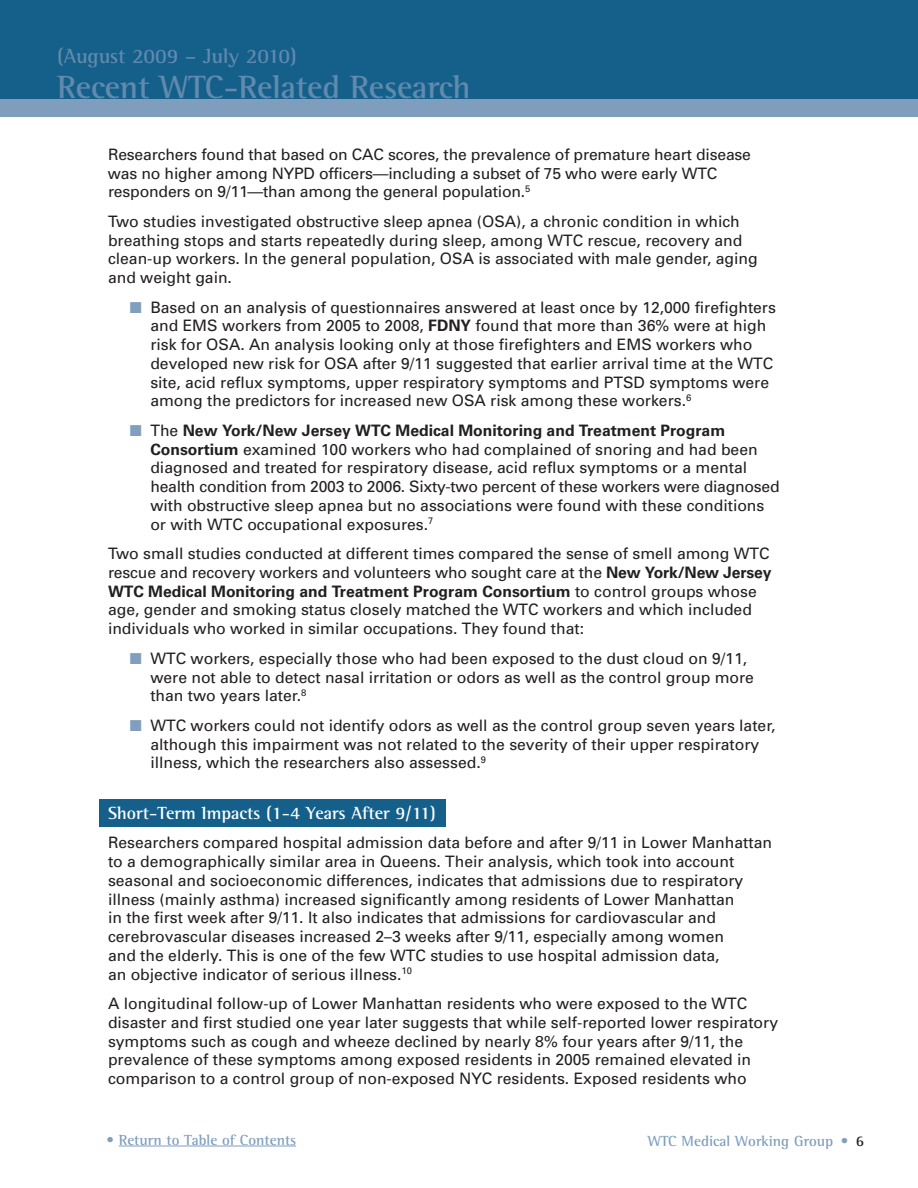
<style>
.page{position:relative;width:918px;height:1188px;background:#fff}
.page>*{position:absolute;margin:0;border:0;box-sizing:border-box;transform-origin:0 0}
.t1{font:700 33px "Rotis Semi Serif";letter-spacing:-.005em;color:#618aae}
.t2{font:700 21px "Rotis Semi Serif";letter-spacing:-.005em;color:#618aae}
.t3{font:700 18px "Rotis Semi Serif";color:#fff}
.t4{font:15.75px/18.8px "Univers";color:#231f20}
.t5{font:700 15px "Rotis Semi Serif";color:#809fbe}
.s1{color:#809fbe}
.s2{font-weight:700}
.s3{color:#231f20}
</style>
<div class="page">
<div style="left:99px;top:799px;width:347px;height:27px;background:#14608b"></div>
<div style="left:0;top:0;width:918px;height:100px;background:#14608b"></div>
<div style="left:0;top:99px;width:918px;height:18px;background:#7f9ebe"></div>
<hr style="left:119px;top:1146px;width:177px;height:1px;background:#809fbe">
<h2 class="t2" style="left:57px;top:49px;width:241px">(August 2009 – July 2010)</h2>
<h1 class="t1" style="left:57px;top:76px;width:415px">Recent WTC-Related Research</h1>
<p class="t4" style="left:108px;top:146px;width:645px">Researchers found that based on CAC scores, the prevalence of premature heart disease was no higher among NYPD officers—including a subset of 75 who were early WTC responders on 9/11—than among the general population.<sup>5</sup></p>
<p class="t4" style="left:108px;top:213px;width:651px">Two studies investigated obstructive sleep apnea (OSA), a chronic condition in which breathing stops and starts repeatedly during sleep, among WTC rescue, recovery and clean-up workers. In the general population, OSA is associated with male gender, aging and weight gain.</p>
<p class="t4" style="left:150px;top:299px;width:627px;text-indent:-21px"><span class="s1">■</span> Based on an analysis of questionnaires answered at least once by 12,000 firefighters and EMS workers from 2005 to 2008, <span class="s2">FDNY</span> found that more than 36% were at high risk for OSA. An analysis looking only at those firefighters and EMS workers who developed new risk for OSA after 9/11 suggested that earlier arrival time at the WTC site, acid reflux symptoms, upper respiratory symptoms and PTSD symptoms were among the predictors for increased new OSA risk among these workers.<sup>6</sup></p>
<p class="t4" style="left:150px;top:422px;width:631px;text-indent:-21px"><span class="s1">■</span> The <span class="s2">New York/New Jersey WTC Medical Monitoring and Treatment Program Consortium</span> examined 100 workers who had complained of snoring and had been diagnosed and treated for respiratory disease, acid reflux symptoms or a mental health condition from 2003 to 2006. Sixty-two percent of these workers were diagnosed with obstructive sleep apnea but no associations were found with these conditions or with WTC occupational exposures.<sup>7</sup></p>
<p class="t4" style="left:108px;top:546px;width:665px">Two small studies conducted at different times compared the sense of smell among WTC rescue and recovery workers and volunteers who sought care at the <span class="s2">New York/New Jersey WTC Medical Monitoring and Treatment Program Consortium</span> to control groups whose age, gender and smoking status closely matched the WTC workers and which included individuals who worked in similar occupations. They found that:</p>
<p class="t4" style="left:150px;top:650px;width:605px;text-indent:-21px"><span class="s1">■</span> WTC workers, especially those who had been exposed to the dust cloud on 9/11, were not able to detect nasal irritation or odors as well as the control group more than two years later.<sup>8</sup></p>
<p class="t4" style="left:150px;top:717px;width:627px;text-indent:-21px"><span class="s1">■</span> WTC workers could not identify odors as well as the control group seven years later, although this impairment was not related to the severity of their upper respiratory illness, which the researchers also assessed.<sup>9</sup></p>
<p class="t3" style="left:108px;top:807px;width:329px">Short-Term Impacts (1-4 Years After 9/11)</p>
<p class="t4" style="left:108px;top:835px;width:666px">Researchers compared hospital admission data before and after 9/11 in Lower Manhattan to a demographically similar area in Queens. Their analysis, which took into account seasonal and socioeconomic differences, indicates that admissions due to respiratory illness (mainly asthma) increased significantly among residents of Lower Manhattan<br>in the first week after 9/11. It also indicates that admissions for cardiovascular and cerebrovascular diseases increased 2–3 weeks after 9/11, especially among women<br>and the elderly. This is one of the few WTC studies to use hospital admission data,<br>an objective indicator of serious illness.<sup>10</sup></p>
<p class="t4" style="left:108px;top:996px;width:672px">A longitudinal follow-up of Lower Manhattan residents who were exposed to the WTC disaster and first studied one year later suggests that while self-reported lower respiratory symptoms such as cough and wheeze declined by nearly 8% four years after 9/11, the prevalence of these symptoms among exposed residents in 2005 remained elevated in comparison to a control group of non-exposed NYC residents. Exposed residents who</p>
<p class="t5" style="left:107px;top:1134px;width:191px">• Return to Table of Contents</p>
<p class="t5" style="left:648px;top:1136px;width:218px">WTC Medical Working Group • <span class="s3">6</span></p>
</div>
